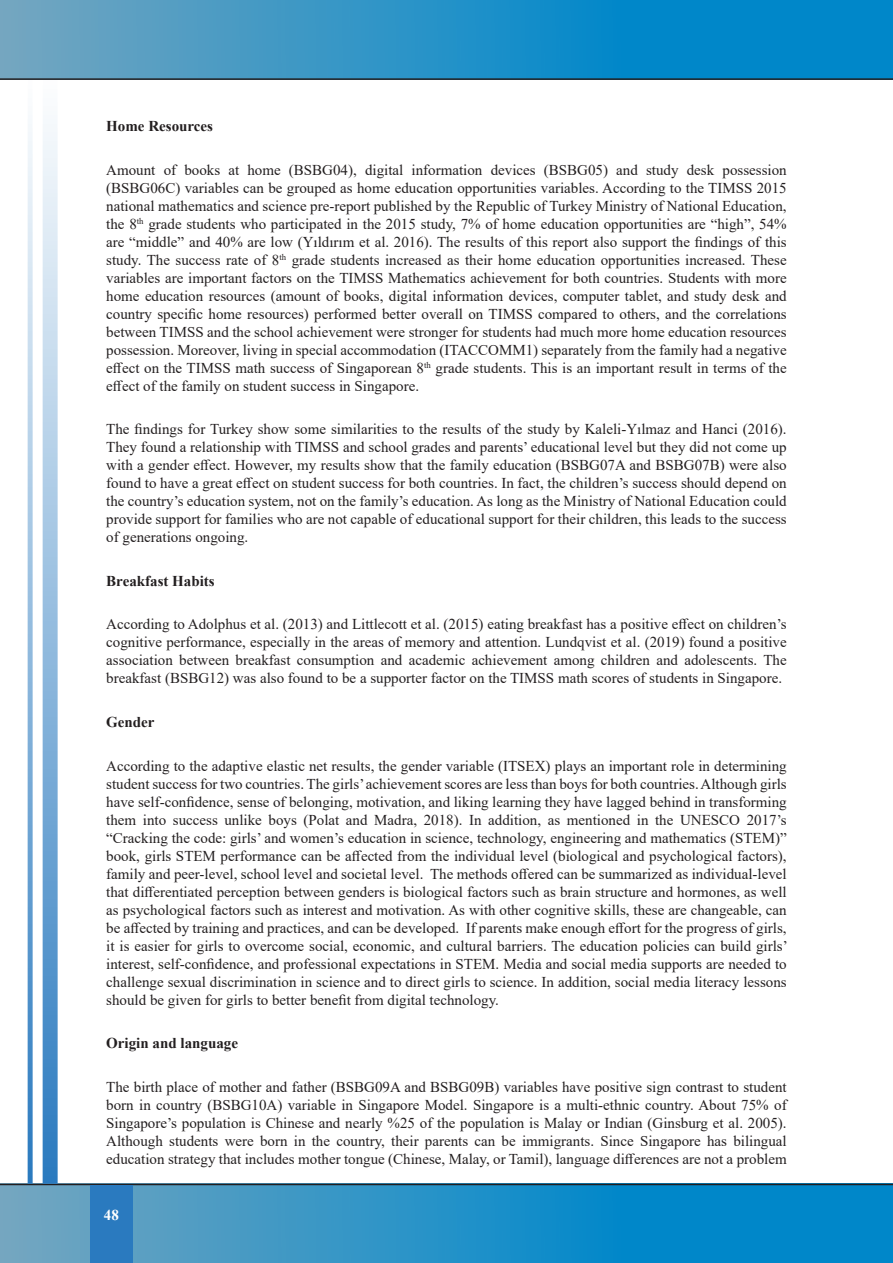
<style>
.page{position:relative;width:893px;height:1263px;background:#fff}
.page>*{position:absolute;margin:0;border:0;box-sizing:border-box;transform-origin:0 0}
.yazı_içi_parağraf{font:15px/18px "Times New Roman";color:#231f20;text-align:justify}
.yazı_içi_parağraf-2{font:700 15px "Times New Roman";color:#231f20}
.t1{font:700 15px "Times New Roman";color:#fff}
</style>
<div class="page">
<svg style="left:0;top:1185px;width:893px;height:78px;background:#2791c6"></svg>
<svg style="left:0;top:0;width:893px;height:78px;background:#2992c6"></svg>
<hr style="left:0;top:78px;width:893px;height:2px;background:#231f20">
<hr style="left:0;top:1184px;width:893px;height:1px;background:#231f20">
<div style="left:90px;top:1185px;width:43px;height:78px;background:#2a7abf"></div>
<svg style="left:43px;top:124px;width:15px;height:1060px;background:#8fb8dc"></svg>
<svg style="left:28px;top:124px;width:5px;height:1060px;background:#96bddf"></svg>
<p class="yazı_içi_parağraf-2" style="left:106px;top:116px;width:108px">Home Resources</p>
<p class="yazı_içi_parağraf" style="left:106px;top:160px;width:682px">Amount of books at home (BSBG04), digital information devices (BSBG05) and study desk possession (BSBG06C) variables can be grouped as home education opportunities variables. According to the TIMSS 2015 national mathematics and science pre-report published by the Republic of Turkey Ministry of National Education, the 8<sup>th</sup> grade students who participated in the 2015 study, 7% of home education opportunities are “high”, 54% are “middle” and 40% are low (Yıldırım et al. 2016). The results of this report also support the findings of this study. The success rate of 8<sup>th</sup> grade students increased as their home education opportunities increased. These variables are important factors on the TIMSS Mathematics achievement for both countries. Students with more home education resources (amount of books, digital information devices, computer tablet, and study desk and country specific home resources) performed better overall on TIMSS compared to others, and the correlations between TIMSS and the school achievement were stronger for students had much more home education resources possession. Moreover, living in special accommodation (ITACCOMM1) separately from the family had a negative effect on the TIMSS math success of Singaporean 8<sup>th</sup> grade students. This is an important result in terms of the effect of the family on student success in Singapore.</p>
<p class="yazı_içi_parağraf" style="left:106px;top:420px;width:682px">The findings for Turkey show some similarities to the results of the study by Kaleli-Yılmaz and Hanci (2016).<br>They found a relationship with TIMSS and school grades and parents’ educational level but they did not come up with a gender effect. However, my results show that the family education (BSBG07A and BSBG07B) were also found to have a great effect on student success for both countries. In fact, the children’s success should depend on the country’s education system, not on the family’s education. As long as the Ministry of National Education could provide support for families who are not capable of educational support for their children, this leads to the success of generations ongoing.</p>
<p class="yazı_içi_parağraf-2" style="left:106px;top:570px;width:110px">Breakfast Habits</p>
<p class="yazı_içi_parağraf" style="left:106px;top:615px;width:682px">According to Adolphus et al. (2013) and Littlecott et al. (2015) eating breakfast has a positive effect on children’s cognitive performance, especially in the areas of memory and attention. Lundqvist et al. (2019) found a positive association between breakfast consumption and academic achievement among children and adolescents. The breakfast (BSBG12) was also found to be a supporter factor on the TIMSS math scores of students in Singapore.</p>
<p class="yazı_içi_parağraf-2" style="left:106px;top:711px;width:50px">Gender</p>
<p class="yazı_içi_parağraf" style="left:106px;top:756px;width:683px">According to the adaptive elastic net results, the gender variable (ITSEX) plays an important role in determining student success for two countries. The girls’ achievement scores are less than boys for both countries. Although girls have self-confidence, sense of belonging, motivation, and liking learning they have lagged behind in transforming them into success unlike boys (Polat and Madra, 2018). In addition, as mentioned in the UNESCO 2017’s “Cracking the code: girls’ and women’s education in science, technology, engineering and mathematics (STEM)” book, girls STEM performance can be affected from the individual level (biological and psychological factors), family and peer-level, school level and societal level. The methods offered can be summarized as individual-level that differentiated perception between genders is biological factors such as brain structure and hormones, as well as psychological factors such as interest and motivation. As with other cognitive skills, these are changeable, can be affected by training and practices, and can be developed. If parents make enough effort for the progress of girls, it is easier for girls to overcome social, economic, and cultural barriers. The education policies can build girls’ interest, self-confidence, and professional expectations in STEM. Media and social media supports are needed to challenge sexual discrimination in science and to direct girls to science. In addition, social media literacy lessons should be given for girls to better benefit from digital technology.</p>
<p class="yazı_içi_parağraf-2" style="left:106px;top:1032px;width:133px">Origin and language</p>
<p class="yazı_içi_parağraf" style="left:106px;top:1077px;width:682px">The birth place of mother and father (BSBG09A and BSBG09B) variables have positive sign contrast to student born in country (BSBG10A) variable in Singapore Model. Singapore is a multi-ethnic country. About 75% of Singapore’s population is Chinese and nearly %25 of the population is Malay or Indian (Ginsburg et al. 2005).<br>Although students were born in the country, their parents can be immigrants. Since Singapore has bilingual education strategy that includes mother tongue (Chinese, Malay, or Tamil), language differences are not a problem</p>
<p class="t1" style="left:104px;top:1204px;width:16px">48</p>
</div>
